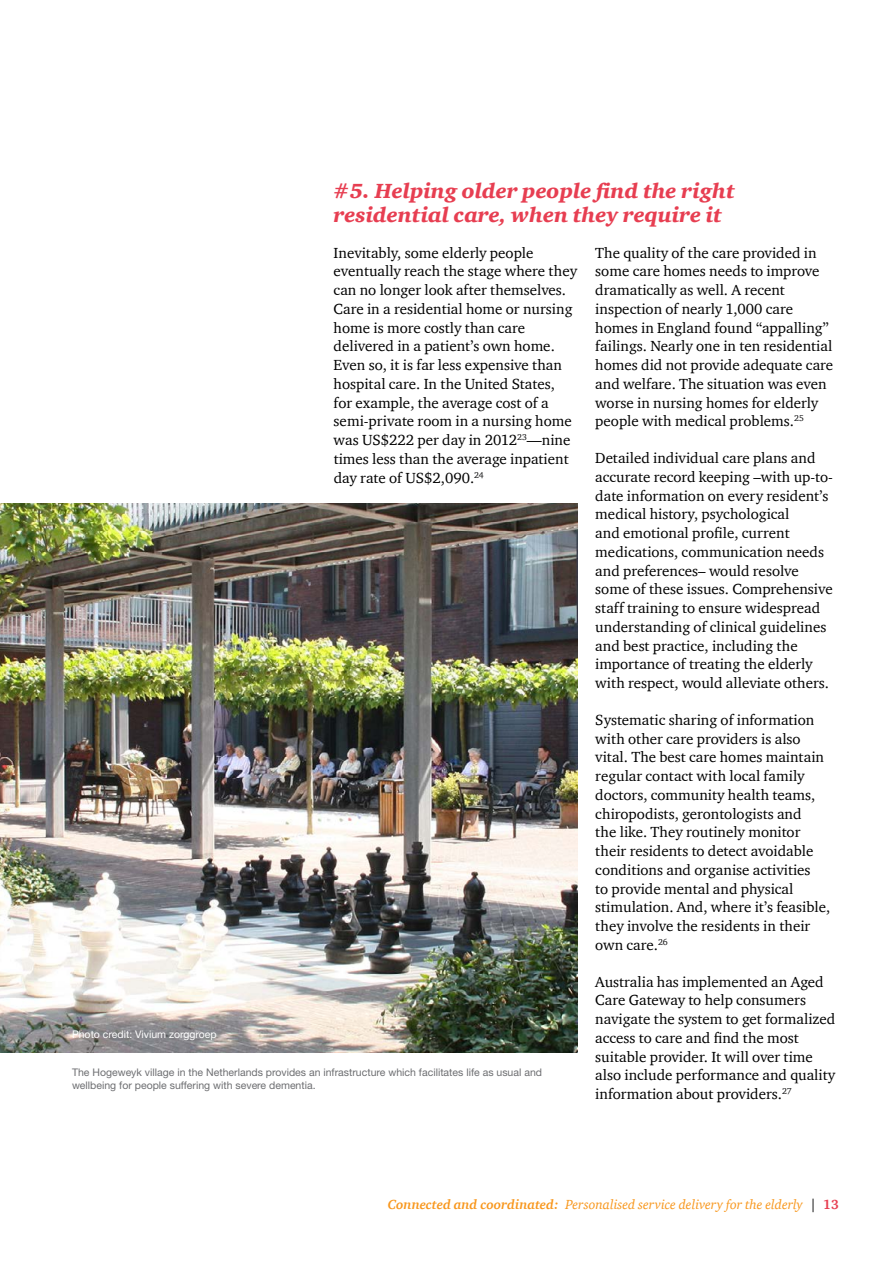
<style>
.page{position:relative;width:893px;height:1263px;background:#fff}
.page>*{position:absolute;margin:0;border:0;box-sizing:border-box;transform-origin:0 0}
.Section_ITC_Charter{font:italic 900 21px/24px "ITC Charter Com";color:#e73e51}
.Body_ITC_Charter_10{font:15px/18.8px "ITC Charter Com";color:#000}
.t1{font:italic 13.5px "ITC Charter Com";color:#f8971d}
.Body_ITC_Charter_10-2{font:10.5px/13.5px "Helvetica Neue";color:#6d6e71}
.Body_ITC_Charter_10-3{font:10.5px "Helvetica Neue";color:#fff}
.s1{font-weight:700}
.s2{font-style:normal;color:#000}
.s3{font-weight:700;font-style:normal;color:#e73e51}
</style>
<div class="page">
<img style="left:0;top:503px;width:577px;height:549px">
<p class="Section_ITC_Charter" style="left:334px;top:178px;width:403px">#5. Helping older people find the right residential care, when they require it</p>
<p class="Body_ITC_Charter_10" style="left:334px;top:243px;width:245px">Inevitably, some elderly people eventually reach the stage where they can no longer look after themselves.<br>Care in a residential home or nursing home is more costly than care delivered in a patient’s own home.<br>Even so, it is far less expensive than hospital care. In the United States, for example, the average cost of a semi-private room in a nursing home was US$222 per day in 2012<sup>23</sup>—nine times less than the average inpatient day rate of US$2,090.<sup>24</sup></p>
<p class="Body_ITC_Charter_10" style="left:595px;top:243px;width:239px">The quality of the care provided in some care homes needs to improve dramatically as well. A recent inspection of nearly 1,000 care homes in England found “appalling” failings. Nearly one in ten residential homes did not provide adequate care and welfare. The situation was even worse in nursing homes for elderly people with medical problems.<sup>25</sup></p>
<p class="Body_ITC_Charter_10" style="left:595px;top:448px;width:239px">Detailed individual care plans and accurate record keeping –with up-to&shy;date information on every resident’s medical history, psychological<br>and emotional profile, current medications, communication needs and preferences– would resolve some of these issues. Comprehensive staff training to ensure widespread understanding of clinical guidelines and best practice, including the importance of treating the elderly with respect, would alleviate others.</p>
<p class="Body_ITC_Charter_10" style="left:595px;top:710px;width:236px">Systematic sharing of information with other care providers is also vital. The best care homes maintain regular contact with local family doctors, community health teams, chiropodists, gerontologists and<br>the like. They routinely monitor their residents to detect avoidable conditions and organise activities<br>to provide mental and physical stimulation. And, where it’s feasible, they involve the residents in their own care.<sup>26</sup></p>
<p class="Body_ITC_Charter_10" style="left:595px;top:972px;width:242px">Australia has implemented an Aged Care Gateway to help consumers navigate the system to get formalized access to care and find the most suitable provider. It will over time also include performance and quality information about providers.<sup>27</sup></p>
<p class="Body_ITC_Charter_10-3" style="left:72px;top:1028px;width:146px">Photo credit: Vivium zorggroep</p>
<p class="Body_ITC_Charter_10-2" style="left:72px;top:1065px;width:472px">The Hogeweyk village in the Netherlands provides an infrastructure which facilitates life as usual and wellbeing for people suffering with severe dementia.</p>
<p class="t1" style="left:388px;top:1196px;width:453px"><span class="s1">Connected and coordinated:</span> Personalised service delivery for the elderly <span class="s2">|</span> <span class="s3">13</span></p>
</div>
